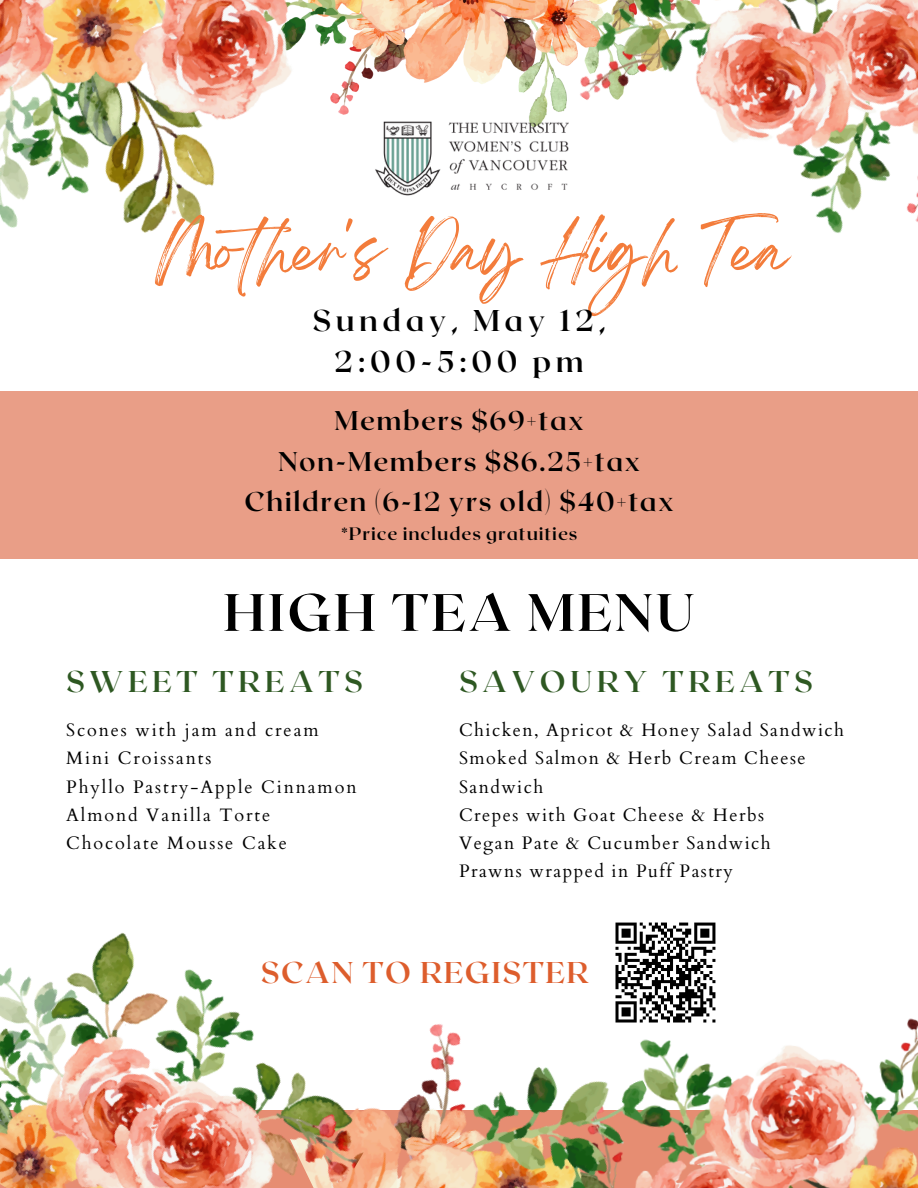
<style>
.page{position:relative;width:918px;height:1188px;background:#fff}
.page>*{position:absolute;margin:0;border:0;box-sizing:border-box;transform-origin:0 0}
.t1{font:54px "Breathing";color:#f37c3b}
.t2{font:700 52.5px "Roxborough CF";letter-spacing:.05em;color:#000}
.t3{font:700 30px/41.7px "Roxborough CF";letter-spacing:.15em;color:#000;text-align:center}
.t4{font:700 30px "Roxborough CF";letter-spacing:.15em;color:#2e5822}
.t5{font:700 30px "Roxborough CF";letter-spacing:.05em;color:#dd5d2c}
.t6{font:700 27px/40.5px "Roxborough CF";letter-spacing:.05em;color:#000;text-align:center}
.t7{font:18px/28.2px "Cardo";letter-spacing:.08em;color:#000}
.t8{font:18px "Cardo";letter-spacing:.105em;color:#000}
.t9{font:700 18px "Roxborough CF";letter-spacing:.05em;color:#000}
</style>
<div class="page">
<img style="left:361px;top:0;width:177px;height:119px">
<img style="left:538px;top:0;width:380px;height:233px">
<img style="left:0;top:0;width:361px;height:233px">
<img style="left:695px;top:1018px;width:223px;height:170px">
<img style="left:399px;top:1024px;width:296px;height:164px">
<img style="left:0;top:932px;width:399px;height:256px">
<img style="left:375px;top:119px;width:194px;height:79px">
<div style="left:0;top:391px;width:918px;height:167px;background:#e99e87"></div>
<div style="left:609px;top:917px;width:113px;height:112px;background:#fff"></div>
<svg style="left:615px;top:922px;width:101px;height:101px"></svg>
<p class="t1" style="left:155px;top:235px;width:633px">Mother's Day High Tea</p>
<h3 class="t3" style="left:312px;top:298px;width:295px">Sunday, May 12,<br>2:00-5:00 pm</h3>
<h3 class="t6" style="left:244px;top:399px;width:431px">Members $69+tax<br>Non-Members $86.25+tax<br>Children (6-12 yrs old) $40+tax</h3>
<p class="t9" style="left:341px;top:522px;width:238px">*Price includes gratuities</p>
<h3 class="t2" style="left:223px;top:578px;width:473px">HIGH TEA MENU</h3>
<p class="t4" style="left:66px;top:662px;width:298px">SWEET TREATS</p>
<h3 class="t8" style="left:66px;top:718px;width:254px">Scones with jam and cream</h3>
<p class="t8" style="left:66px;top:747px;width:147px">Mini Croissants</p>
<p class="t8" style="left:66px;top:775px;width:292px">Phyllo Pastry-Apple Cinnamon</p>
<p class="t8" style="left:66px;top:803px;width:205px">Almond Vanilla Torte</p>
<p class="t8" style="left:66px;top:831px;width:222px">Chocolate Mousse Cake</p>
<p class="t4" style="left:459px;top:662px;width:356px">SAVOURY TREATS</p>
<p class="t7" style="left:459px;top:717px;width:387px">Chicken, Apricot &amp; Honey Salad Sandwich</p>
<p class="t7" style="left:459px;top:745px;width:348px">Smoked Salmon &amp; Herb Cream Cheese<br>Sandwich</p>
<p class="t7" style="left:459px;top:801px;width:307px">Crepes with Goat Cheese &amp; Herbs</p>
<p class="t7" style="left:459px;top:829px;width:313px">Vegan Pate &amp; Cucumber Sandwich</p>
<p class="t7" style="left:459px;top:857px;width:275px">Prawns wrapped in Puff Pastry</p>
<p class="t5" style="left:261px;top:953px;width:329px">SCAN TO REGISTER</p>
</div>
